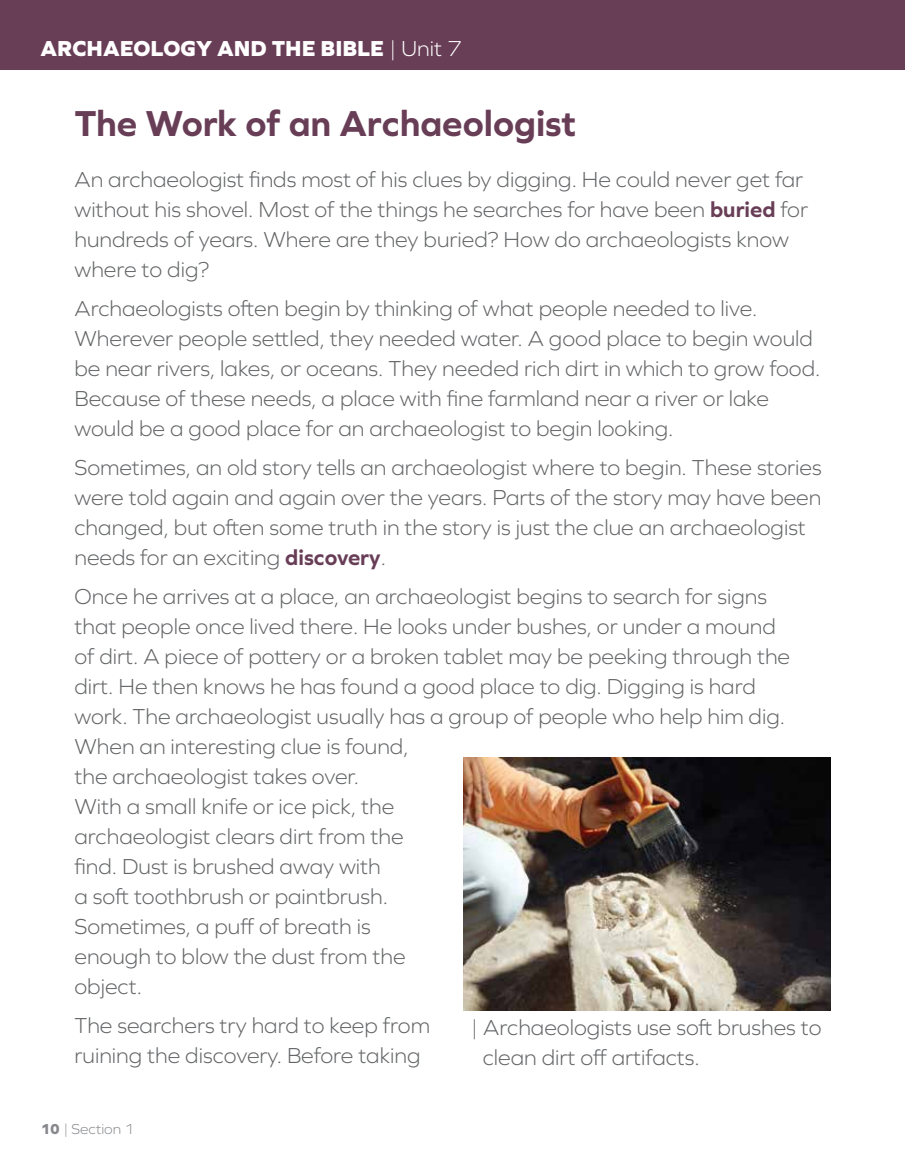
<style>
.page{position:relative;width:905px;height:1175px;background:#fff}
.page>*{position:absolute;margin:0;border:0;box-sizing:border-box;transform-origin:0 0}
.t1{font:700 37.5px "Graphie";letter-spacing:-.005em;color:#683d56}
.t2{font:300 22.5px/30px "Graphie";color:#636466}
.t3{font:800 22.5px "Graphie";color:#fff}
.t4{font:300 15px "Graphie";color:#87898c}
.s1{font-weight:300}
.s2{font-weight:700;color:#683d56}
.s3{font-weight:800}
</style>
<div class="page">
<img style="left:463px;top:758px;width:367px;height:253px">
<div style="left:0;top:0;width:904px;height:69px;background:#683d56"></div>
<p class="t3" style="left:40px;top:35px;width:422px">ARCHAEOLOGY AND THE BIBLE <span class="s1">| Unit 7</span></p>
<h1 class="t1" style="left:74px;top:101px;width:503px">The Work of an Archaeologist</h1>
<p class="t2" style="left:74px;top:164px;width:735px">An archaeologist finds most of his clues by digging. He could never get far without his shovel. Most of the things he searches for have been <span class="s2">buried</span> for hundreds of years. Where are they buried? How do archaeologists know where to dig?</p>
<p class="t2" style="left:74px;top:293px;width:747px">Archaeologists often begin by thinking of what people needed to live.<br>Wherever people settled, they needed water. A good place to begin would be near rivers, lakes, or oceans. They needed rich dirt in which to grow food.<br>Because of these needs, a place with fine farmland near a river or lake would be a good place for an archaeologist to begin looking.</p>
<p class="t2" style="left:74px;top:452px;width:748px">Sometimes, an old story tells an archaeologist where to begin. These stories were told again and again over the years. Parts of the story may have been changed, but often some truth in the story is just the clue an archaeologist needs for an exciting <span class="s2">discovery</span>.</p>
<p class="t2" style="left:74px;top:581px;width:717px">Once he arrives at a place, an archaeologist begins to search for signs that people once lived there. He looks under bushes, or under a mound of dirt. A piece of pottery or a broken tablet may be peeking through the dirt. He then knows he has found a good place to dig. Digging is hard work. The archaeologist usually has a group of people who help him dig.<br>When an interesting clue is found,<br>the archaeologist takes over.<br>With a small knife or ice pick, the<br>archaeologist clears dirt from the<br>find. Dust is brushed away with<br>a soft toothbrush or paintbrush.<br>Sometimes, a puff of breath is<br>enough to blow the dust from the<br>object.</p>
<p class="t2" style="left:74px;top:1010px;width:357px">The searchers try hard to keep from ruining the discovery. Before taking</p>
<p class="t2" style="left:483px;top:1012px;width:340px;text-indent:-12px">| Archaeologists use soft brushes to clean dirt off artifacts.</p>
<p class="t4" style="left:40px;top:1120px;width:95px"><span class="s3">10</span> | Section 1</p>
</div>
